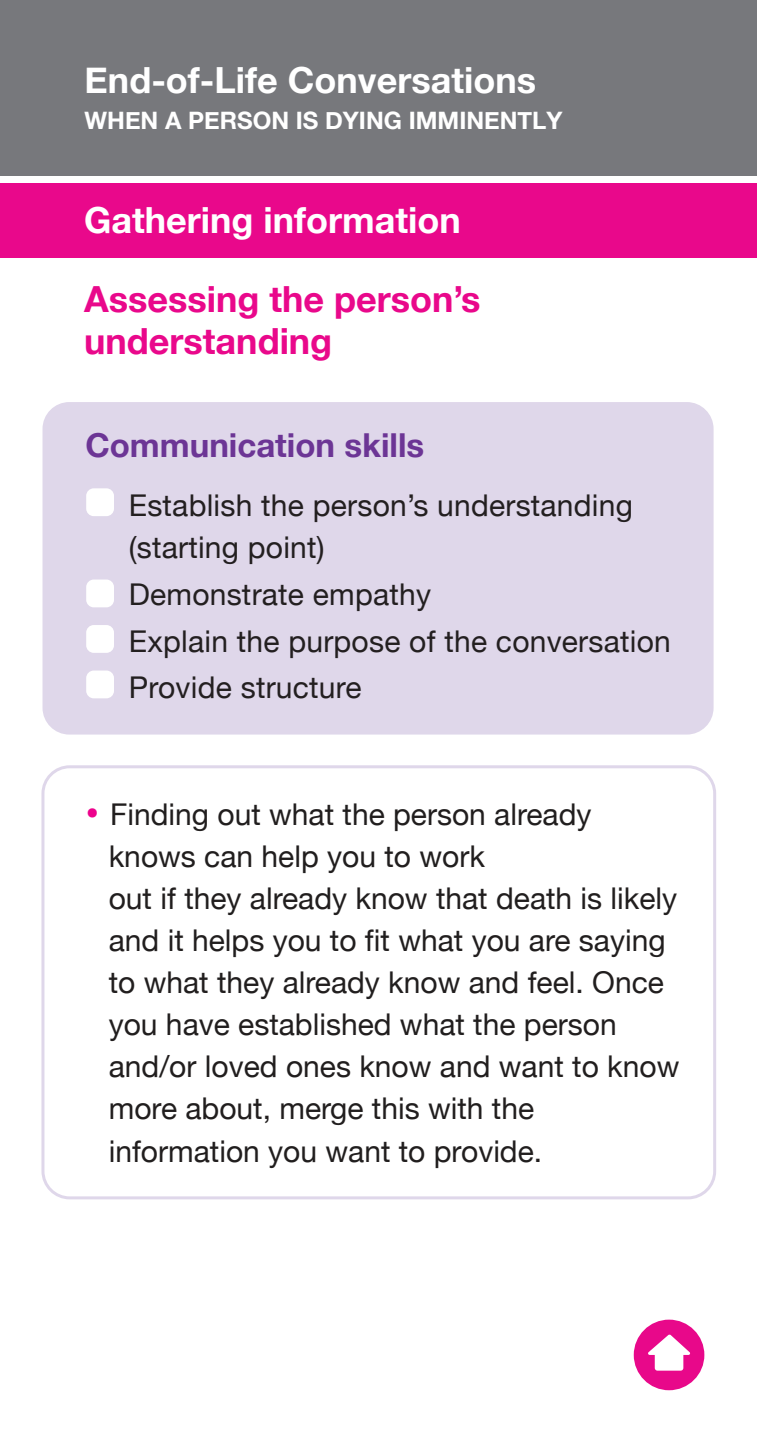
<style>
.page{position:relative;width:757px;height:1446px;background:#fff}
.page>*{position:absolute;margin:0;border:0;box-sizing:border-box;transform-origin:0 0}
.t1{font:700 36px "Helvetica Neue";color:#fff}
.t2{font:700 36px/42px "Helvetica Neue";color:#e9088b}
.t3{font:700 33px "Helvetica Neue";color:#6c3595}
.t4{font:30px/42px "Helvetica Neue";color:#211e1e}
.t5{font:30px/46.8px "Helvetica Neue";letter-spacing:.01em;color:#231f20}
.t6{font:700 24px "Helvetica Neue";color:#fff}
.s1{font-size:42px;color:#ed028c}
</style>
<div class="page">
<div style="left:0;top:0;width:756px;height:176px;background:#77787c"></div>
<div style="left:43px;top:402px;width:670px;height:332px;background:#dfd7ea;border-radius:27px"></div>
<div style="left:86px;top:488px;width:28px;height:28px;background:#fff;border-radius:8px"></div>
<div style="left:86px;top:579px;width:28px;height:28px;background:#fff;border-radius:8px"></div>
<div style="left:86px;top:625px;width:28px;height:28px;background:#fff;border-radius:8px"></div>
<div style="left:86px;top:670px;width:28px;height:28px;background:#fff;border-radius:8px"></div>
<div style="left:634px;top:1319px;width:70px;height:71px;background:#e8088a;border-radius:50%"></div>
<div style="left:655px;top:1351px;width:28px;height:19px;background:#fff;border-radius:3px"></div>
<svg style="left:648px;top:1334px;width:43px;height:21px"></svg>
<div style="left:0;top:183px;width:756px;height:75px;background:#e9088b"></div>
<div style="left:41px;top:765px;width:675px;height:434px;border:3px solid #dfd7ea;border-radius:27px"></div>
<p class="t1" style="left:85px;top:52px;width:453px">End-of-Life Conversations</p>
<p class="t6" style="left:85px;top:102px;width:479px">WHEN A PERSON IS DYING IMMINENTLY</p>
<p class="t1" style="left:84px;top:192px;width:378px">Gathering information</p>
<p class="t2" style="left:84px;top:279px;width:398px">Assessing the person’s understanding</p>
<p class="t3" style="left:85px;top:419px;width:340px">Communication skills</p>
<p class="t5" style="left:129px;top:486px;width:506px;line-height:42px">Establish the person’s understanding (starting point)</p>
<p class="t5" style="left:129px;top:572px;width:543px">Demonstrate empathy<br>Explain the purpose of the conversation<br>Provide structure</p>
<p class="t4" style="left:109px;top:795px;width:572px;text-indent:-24px"><span class="s1">•</span> Finding out what the person already knows can help you to work<br>out if they already know that death is likely and it helps you to fit what you are saying to what they already know and feel. Once you have established what the person and/or loved ones know and want to know more about, merge this with the information you want to provide.</p>
</div>
